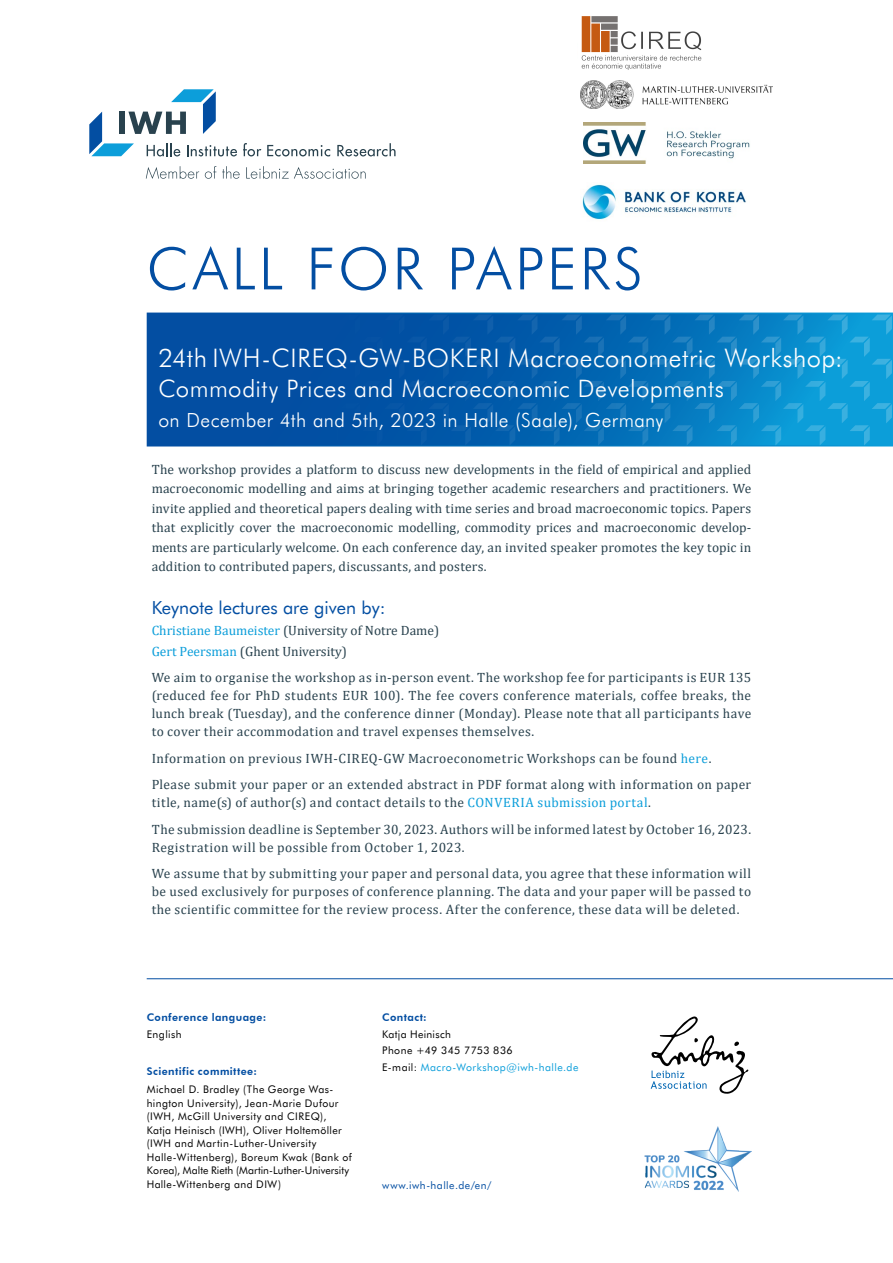
<style>
.page{position:relative;width:893px;height:1263px;background:#fff}
.page>*{position:absolute;margin:0;border:0;box-sizing:border-box;transform-origin:0 0}
.t1{font:300 58.35px "Futura BT";letter-spacing:.055em;color:#034ea2}
.t2{font:300 25.5px "Futura BT";letter-spacing:.02em;color:#fff}
.t3{font:300 24px "Futura BT";letter-spacing:.015em;color:#fff}
.t4{font:300 19.5px "Futura BT";letter-spacing:.02em;color:#fff}
.t5{font:18px "Futura BT";color:#034ea2}
.t6{font:13.5px/19.5px "Cambria";letter-spacing:.025em;color:#29424e}
.t7{font:13.5px/21px "Cambria";color:#29424e}
.t8{font:10.5px/13.5px "Futura BT";letter-spacing:.04em;color:#000}
.t9{font:800 10.5px "Futura BT";letter-spacing:.04em;color:#034ea2}
.t10{font:10.5px "Futura BT";letter-spacing:.045em;color:#034ea2}
.s1{font-size:24px}
.s2{color:#0c9eda}
</style>
<div class="page">
<svg style="left:147px;top:313px;width:745px;height:133px;background:#0668b3"></svg>
<img style="left:580px;top:80px;width:192px;height:28px">
<img style="left:583px;top:123px;width:167px;height:41px">
<img style="left:582px;top:184px;width:164px;height:36px">
<hr style="left:147px;top:978px;width:746px;height:1px;background:#034ea2">
<svg style="left:650px;top:1016px;width:98px;height:78px"></svg>
<img style="left:644px;top:1127px;width:107px;height:65px">
<svg style="left:243px;top:143px;width:18px;height:13px"></svg>
<svg style="left:267px;top:145px;width:63px;height:11px"></svg>
<svg style="left:337px;top:143px;width:59px;height:13px"></svg>
<svg style="left:146px;top:166px;width:53px;height:13px"></svg>
<svg style="left:205px;top:166px;width:11px;height:13px"></svg>
<svg style="left:222px;top:166px;width:18px;height:13px"></svg>
<svg style="left:246px;top:166px;width:120px;height:13px"></svg>
<svg style="left:89px;top:89px;width:148px;height:67px"></svg>
<img style="left:581px;top:16px;width:121px;height:54px">
<h1 class="t1" style="left:147px;top:231px;width:498px">Call FOR Papers</h1>
<h2 class="t2" style="left:158px;top:341px;width:686px">24th IWH-CIREQ-GW-BOKERI Macroeconometric Workshop<span class="s1">:</span></h2>
<h3 class="t3" style="left:158px;top:373px;width:567px">Commodity Prices and Macroeconomic Developments</h3>
<h3 class="t4" style="left:158px;top:407px;width:507px">on December 4th and 5th, 2023 in Halle (Saale), Germany</h3>
<p class="t6" style="left:152px;top:459px;width:601px;text-align:justify">The workshop provides a platform to discuss new developments in the field of empirical and applied macroeconomic modelling and aims at bringing together academic researchers and practitioners. We invite applied and theoretical papers dealing with time series and broad macroeconomic topics. Papers that explicitly cover the macroeconomic modelling, commodity prices and macroeconomic develop&shy;ments are particularly welcome. On each conference day, an invited speaker promotes the key topic in addition to contributed papers, discussants, and posters.</p>
<h3 class="t5" style="left:152px;top:596px;width:235px">Keynote lectures are given by:</h3>
<p class="t7" style="left:152px;top:620px;width:289px"><span class="s2">Christiane Baumeister</span> (University of Notre Dame)<br><span class="s2">Gert Peersman</span> (Ghent University)</p>
<p class="t6" style="left:152px;top:669px;width:601px;line-height:18px;text-align:justify">We aim to organise the workshop as in-person event. The workshop fee for participants is EUR 135 (reduced fee for PhD students EUR 100). The fee covers conference materials, coffee breaks, the lunch break (Tuesday), and the conference dinner (Monday). Please note that all participants have to cover their accommodation and travel expenses themselves.</p>
<p class="t6" style="left:152px;top:745px;width:601px;line-height:26.5px">Information on previous IWH-CIREQ-GW Macroeconometric Workshops can be found <span class="s2">here</span>.<br>Please submit your paper or an extended abstract in PDF format along with information on paper</p>
<p class="t6" style="left:152px;top:789px;width:601px;line-height:26.5px">title, name(s) of author(s) and contact details to the <span class="s2">CONVERIA submission portal</span>.<br>The submission deadline is September 30, 2023. Authors will be informed latest by October 16, 2023.</p>
<p class="t6" style="left:152px;top:834px;width:601px;line-height:26.5px">Registration will be possible from October 1, 2023.<br>We assume that by submitting your paper and personal data, you agree that these information will</p>
<p class="t6" style="left:152px;top:883px;width:601px;line-height:18px">be used exclusively for purposes of conference planning. The data and your paper will be passed to the scientific committee for the review process. After the conference, these data will be deleted.</p>
<p class="t9" style="left:147px;top:1011px;width:121px">Conference language:</p>
<p class="t8" style="left:147px;top:1027px;width:37px">English</p>
<p class="t9" style="left:147px;top:1065px;width:112px">Scientific committee:</p>
<p class="t8" style="left:147px;top:1082px;width:207px">Michael D. Bradley (The George Was&shy;hington University), Jean-Marie Dufour (IWH, McGill University and CIREQ), Katja Heinisch (IWH), Oliver Holtemöller (IWH and Martin-Luther-University Halle-Wittenberg), Boreum Kwak (Bank of Korea), Malte Rieth (Martin-Luther-University Halle-Wittenberg and DIW)</p>
<p class="t9" style="left:382px;top:1011px;width:46px">Contact:</p>
<p class="t8" style="left:382px;top:1025px;width:198px;line-height:16.5px">Katja Heinisch<br>Phone +49 345 7753 836<br>E-mail: <span class="s2">Macro-Workshop@iwh-halle.de</span></p>
<p class="t10" style="left:382px;top:1179px;width:111px">www.iwh-halle.de/en/</p>
</div>
